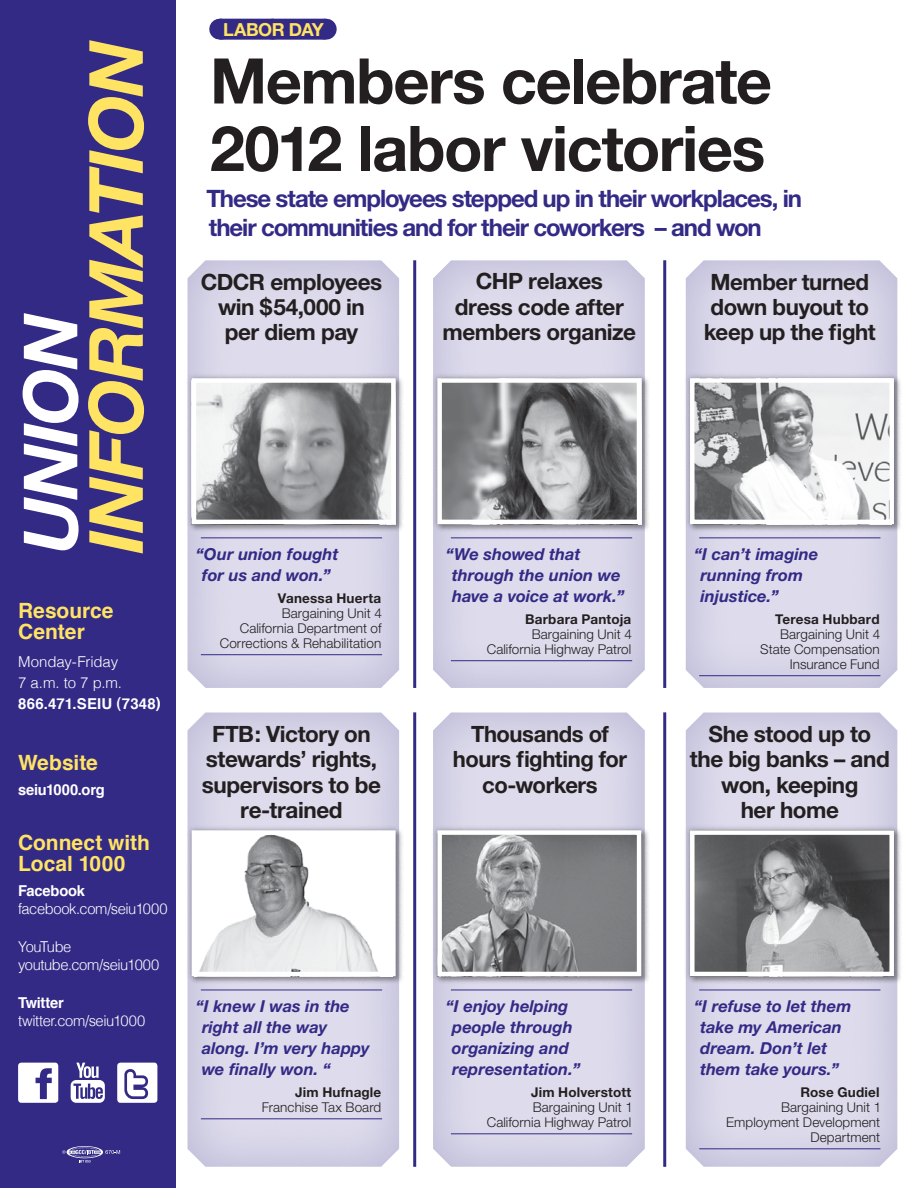
<style>
.page{position:relative;width:918px;height:1188px;background:#fff}
.page>*{position:absolute;margin:0;border:0;box-sizing:border-box;transform-origin:0 0}
.t1{font:700 63px/67.5px "Helvetica Neue";letter-spacing:-.02em;color:#231f20}
.t2{font:700 24px/29.1px "Helvetica Neue";letter-spacing:-.045em;color:#332a86}
.t3{font:700 22.5px/25.5px "Helvetica Neue";letter-spacing:-.02em;color:#231f20;text-align:center}
.t4{font:700 21px/21px "Helvetica";color:#ffe363}
.t5{font:700 18px "Helvetica Neue";letter-spacing:-.025em;color:#ffe363}
.t6{font:italic 700 16.5px/21px "Helvetica Neue";color:#332a86}
.t7{font:300 15px/21px "Helvetica";letter-spacing:-.025em;color:#fff}
.t8{font:700 15px "Helvetica";letter-spacing:-.015em;color:#fff}
.t9{font:700 15px "Helvetica";letter-spacing:.015em;color:#fff}
.t10{font:300 13.5px/15px "Helvetica Neue";letter-spacing:.005em;color:#231f20;text-align:right}
.t11{font:700 13.5px "Helvetica Neue";letter-spacing:.015em;color:#231f20}
</style>
<div class="page">
<div style="left:0;top:0;width:176px;height:1188px;background:#332a86"></div>
<svg style="left:88px;top:40px;width:56px;height:514px"></svg>
<svg style="left:23px;top:313px;width:56px;height:237px"></svg>
<svg style="left:62px;top:1146px;width:58px;height:17px"></svg>
<div style="left:117px;top:1063px;width:40px;height:40px;background:#fff;border-radius:3px"></div>
<svg style="left:124px;top:1069px;width:25px;height:30px"></svg>
<div style="left:71px;top:1080px;width:34px;height:23px;background:#fff;border-radius:5px"></div>
<svg style="left:76px;top:1063px;width:23px;height:15px"></svg>
<svg style="left:73px;top:1084px;width:30px;height:15px"></svg>
<svg style="left:18px;top:1063px;width:40px;height:40px"></svg>
<div style="left:220px;top:19px;width:105px;height:21px;background:#332a86"></div>
<svg style="left:272px;top:39px;width:27px;height:1px"></svg>
<svg style="left:325px;top:19px;width:1px;height:21px"></svg>
<div style="left:173px;top:257px;width:238px;height:432px;background:#332a86;opacity:.2"></div>
<div style="left:173px;top:709px;width:238px;height:458px;background:#332a86;opacity:.2"></div>
<div style="left:419px;top:257px;width:238px;height:432px;background:#332a86;opacity:.2"></div>
<div style="left:419px;top:709px;width:238px;height:458px;background:#332a86;opacity:.2"></div>
<div style="left:672px;top:257px;width:238px;height:432px;background:#332a86;opacity:.2"></div>
<div style="left:672px;top:709px;width:238px;height:458px;background:#332a86;opacity:.2"></div>
<hr style="left:201px;top:537px;width:181px;height:1px;background:#332a86">
<hr style="left:201px;top:654px;width:181px;height:1px;background:#332a86">
<hr style="left:201px;top:990px;width:181px;height:1px;background:#332a86">
<hr style="left:201px;top:1118px;width:181px;height:1px;background:#332a86">
<hr style="left:451px;top:537px;width:181px;height:1px;background:#332a86">
<hr style="left:451px;top:660px;width:181px;height:1px;background:#332a86">
<hr style="left:451px;top:990px;width:181px;height:1px;background:#332a86">
<hr style="left:451px;top:1133px;width:181px;height:1px;background:#332a86">
<hr style="left:699px;top:537px;width:181px;height:1px;background:#332a86">
<hr style="left:699px;top:675px;width:181px;height:1px;background:#332a86">
<hr style="left:699px;top:990px;width:181px;height:1px;background:#332a86">
<hr style="left:699px;top:1148px;width:181px;height:1px;background:#332a86">
<div style="left:190px;top:376px;width:214px;height:156px;background:#231f20;opacity:.35"></div>
<div style="left:186px;top:373px;width:216px;height:157px;background:#231f20;opacity:.25"></div>
<img style="left:197px;top:383px;width:194px;height:136px">
<div style="left:192px;top:378px;width:204px;height:146px;border:4px solid #fff"></div>
<div style="left:190px;top:828px;width:214px;height:157px;background:#231f20;opacity:.35"></div>
<div style="left:186px;top:825px;width:216px;height:157px;background:#231f20;opacity:.25"></div>
<img style="left:197px;top:835px;width:194px;height:136px">
<div style="left:192px;top:830px;width:204px;height:146px;border:4px solid #fff"></div>
<div style="left:436px;top:376px;width:214px;height:156px;background:#231f20;opacity:.35"></div>
<div style="left:431px;top:372px;width:216px;height:158px;background:#231f20;opacity:.25"></div>
<img style="left:442px;top:383px;width:194px;height:136px">
<div style="left:437px;top:378px;width:204px;height:146px;border:4px solid #fff"></div>
<div style="left:436px;top:828px;width:214px;height:157px;background:#231f20;opacity:.35"></div>
<div style="left:431px;top:825px;width:216px;height:157px;background:#231f20;opacity:.25"></div>
<img style="left:442px;top:835px;width:194px;height:136px">
<div style="left:437px;top:830px;width:204px;height:146px;border:4px solid #fff"></div>
<div style="left:688px;top:376px;width:215px;height:156px;background:#231f20;opacity:.35"></div>
<div style="left:684px;top:372px;width:216px;height:158px;background:#231f20;opacity:.25"></div>
<img style="left:695px;top:383px;width:194px;height:136px">
<div style="left:690px;top:378px;width:204px;height:146px;border:4px solid #fff"></div>
<div style="left:688px;top:828px;width:215px;height:157px;background:#231f20;opacity:.35"></div>
<div style="left:684px;top:824px;width:216px;height:158px;background:#231f20;opacity:.25"></div>
<img style="left:695px;top:835px;width:194px;height:136px">
<div style="left:690px;top:830px;width:204px;height:146px;border:4px solid #fff"></div>
<hr style="left:413px;top:260px;width:3px;height:428px;background:#332a86">
<hr style="left:413px;top:712px;width:3px;height:455px;background:#332a86">
<hr style="left:663px;top:260px;width:3px;height:428px;background:#332a86">
<hr style="left:663px;top:712px;width:3px;height:455px;background:#332a86">
<p class="t5" style="left:223px;top:18px;width:102px">LABOR DAY</p>
<h1 class="t1" style="left:210px;top:46px;width:564px">Members celebrate<br>2012 labor victories</h1>
<h2 class="t2" style="left:206px;top:183px;width:597px">These state employees stepped up in their workplaces, in their communities and for their coworkers – and won</h2>
<h3 class="t3" style="left:201px;top:268px;width:183px">CDCR employees win $54,000 in per diem pay</h3>
<h3 class="t3" style="left:443px;top:268px;width:195px">CHP relaxes<br>dress code after members organize</h3>
<h3 class="t3" style="left:704px;top:268px;width:173px;text-align:left">Member turned down buyout to keep up the fight</h3>
<p class="t4" style="left:18px;top:600px;width:97px">Resource<br>Center</p>
<p class="t7" style="left:18px;top:651px;width:106px">Monday-Friday<br>7 a.m. to 7 p.m.</p>
<p class="t9" style="left:18px;top:691px;width:144px">866.471.SEIU (7348)</p>
<p class="t4" style="left:18px;top:753px;width:81px">Website</p>
<p class="t8" style="left:18px;top:778px;width:88px">seiu1000.org</p>
<p class="t4" style="left:18px;top:832px;width:133px">Connect with<br>Local 1000</p>
<p class="t8" style="left:18px;top:878px;width:68px">Facebook</p>
<p class="t7" style="left:18px;top:898px;width:151px">facebook.com/seiu1000</p>
<p class="t7" style="left:18px;top:937px;width:143px;line-height:18px">YouTube youtube.com/seiu1000</p>
<p class="t8" style="left:18px;top:991px;width:47px">Twitter</p>
<p class="t7" style="left:18px;top:1010px;width:129px">twitter.com/seiu1000</p>
<p class="t6" style="left:196px;top:543px;width:144px;text-align:center">“Our union fought for us and won.”</p>
<p class="t11" style="left:278px;top:589px;width:105px">Vanessa Huerta</p>
<p class="t10" style="left:220px;top:605px;width:164px">Bargaining Unit 4<br>California Department of<br>Corrections &amp; Rehabilitation</p>
<h3 class="t3" style="left:202px;top:720px;width:181px">FTB: Victory on stewards’ rights, supervisors to be re-trained</h3>
<p class="t6" style="left:202px;top:995px;width:169px;text-indent:-6px">“I knew I was in the right all the way along. I’m very happy we finally won. “</p>
<p class="t11" style="left:295px;top:1084px;width:88px">Jim Hufnagle</p>
<p class="t10" style="left:262px;top:1099px;width:121px">Franchise Tax Board</p>
<p class="t6" style="left:452px;top:543px;width:174px;text-indent:-6px">“We showed that through the union we have a voice at work.”</p>
<p class="t11" style="left:525px;top:610px;width:108px">Barbara Pantoja</p>
<p class="t10" style="left:487px;top:626px;width:147px">Bargaining Unit 4<br>California Highway Patrol</p>
<h3 class="t3" style="left:453px;top:720px;width:176px">Thousands of hours fighting for co-workers</h3>
<p class="t6" style="left:700px;top:543px;width:119px;text-indent:-6px">“I can’t imagine running from injustice.”</p>
<p class="t11" style="left:775px;top:610px;width:106px">Teresa Hubbard</p>
<p class="t10" style="left:760px;top:626px;width:122px">Bargaining Unit 4<br>State Compensation<br>Insurance Fund</p>
<h3 class="t3" style="left:690px;top:720px;width:201px">She stood up to the big banks – and won, keeping<br>her home</h3>
<p class="t6" style="left:452px;top:995px;width:130px;text-indent:-6px">“I enjoy helping people through organizing and representation.”</p>
<p class="t11" style="left:531px;top:1084px;width:102px">Jim Holverstott</p>
<p class="t10" style="left:487px;top:1099px;width:148px">Bargaining Unit 1<br>California Highway Patrol</p>
<p class="t6" style="left:700px;top:995px;width:153px;text-indent:-6px">“I refuse to let them take my American dream. Don’t let them take yours.”</p>
<p class="t11" style="left:800px;top:1084px;width:81px">Rose Gudiel</p>
<p class="t10" style="left:726px;top:1099px;width:156px">Bargaining Unit 1<br>Employment Development<br>Department</p>
</div>
